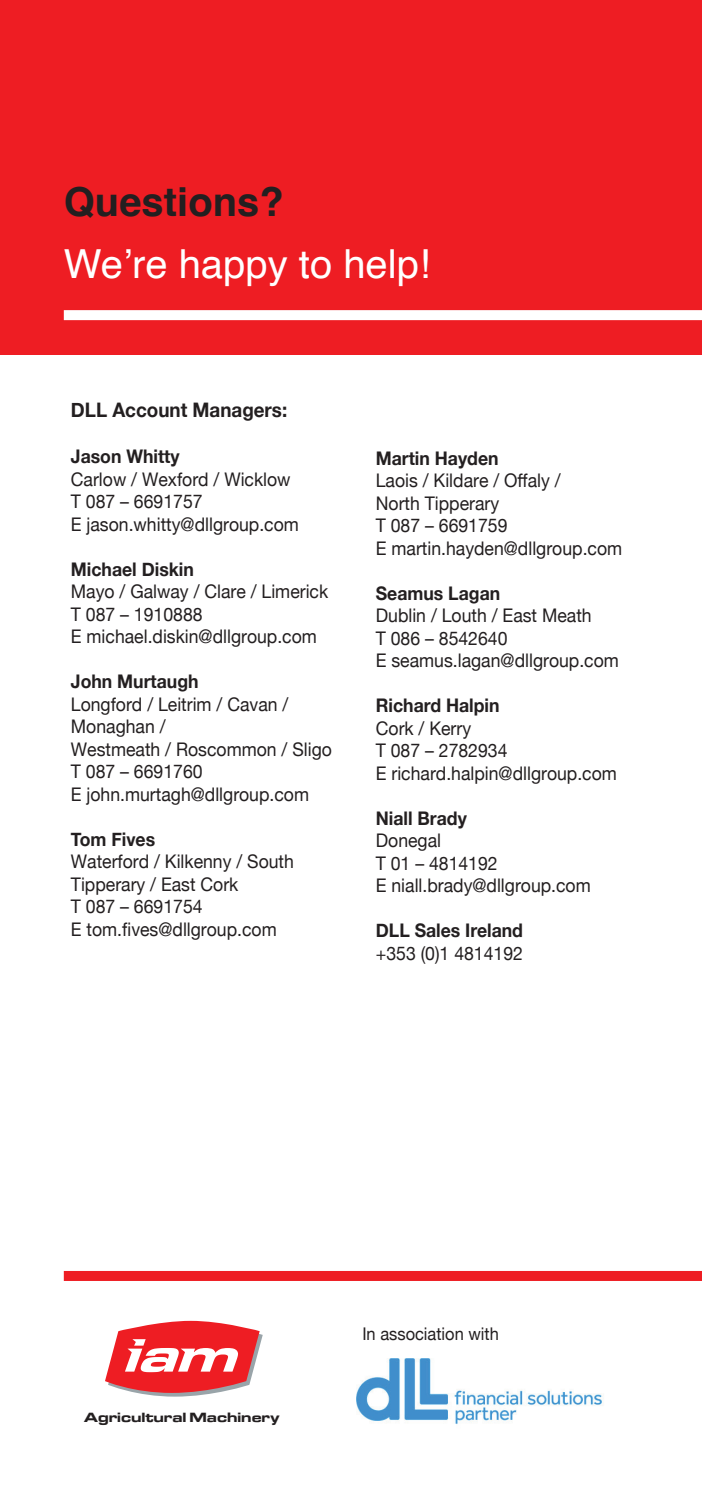
<style>
.page{position:relative;width:702px;height:1489px;background:#fff}
.page>*{position:absolute;margin:0;border:0;box-sizing:border-box;transform-origin:0 0}
.t1{font:40px "Helvetica";color:#fff}
.t2{font:700 40px "Helvetica";color:#231f20}
.t3{font:700 20px "Helvetica Neue";color:#231f20;scale:.94 1}
.t4{font:18.75px/22.5px "Helvetica Neue";color:#231f20;scale:.94 1}
.t5{font:700 18.75px "Helvetica Neue";color:#231f20;scale:.94 1}
.t6{font:17.5px "Helvetica Neue";color:#231f20;scale:.94 1}
.t7{font:700 expanded 14px "Eurostile MN";color:#231f20}
</style>
<div class="page">
<div style="left:0;top:0;width:702px;height:354px;background:#ee1d23"></div>
<div style="left:64px;top:310px;width:638px;height:10px;background:#fff"></div>
<div style="left:64px;top:1270px;width:638px;height:10px;background:#ee1d23"></div>
<svg style="left:105px;top:1320px;width:158px;height:76px"></svg>
<img style="left:356px;top:1358px;width:248px;height:66px">
<h1 class="t2" style="left:64px;top:177px;width:222px">Questions?</h1>
<h1 class="t1" style="left:64px;top:233px;width:368px">We’re happy to help!</h1>
<p class="t3" style="left:71px;top:394px;width:232px">DLL Account Managers:</p>
<p class="t5" style="left:71px;top:441px;width:117px">Jason Whitty</p>
<p class="t4" style="left:71px;top:469px;width:244px">Carlow / Wexford / Wicklow<br>T 087 – 6691757<br>E jason.whitty@dllgroup.com</p>
<p class="t5" style="left:71px;top:554px;width:132px">Michael Diskin</p>
<p class="t4" style="left:71px;top:581px;width:275px">Mayo / Galway / Clare / Limerick<br>T 087 – 1910888<br>E michael.diskin@dllgroup.com</p>
<p class="t5" style="left:71px;top:666px;width:137px">John Murtaugh</p>
<p class="t4" style="left:71px;top:694px;width:279px">Longford / Leitrim / Cavan /<br>Monaghan /<br>Westmeath / Roscommon / Sligo<br>T 087 – 6691760<br>E john.murtagh@dllgroup.com</p>
<p class="t5" style="left:71px;top:824px;width:91px">Tom Fives</p>
<p class="t4" style="left:71px;top:851px;width:239px">Waterford / Kilkenny / South<br>Tipperary / East Cork<br>T 087 – 6691754<br>E tom.fives@dllgroup.com</p>
<p class="t5" style="left:376px;top:443px;width:132px">Martin Hayden</p>
<p class="t4" style="left:376px;top:470px;width:263px">Laois / Kildare / Offaly /<br>North Tipperary<br>T 087 – 6691759<br>E martin.hayden@dllgroup.com</p>
<p class="t5" style="left:376px;top:578px;width:134px">Seamus Lagan</p>
<p class="t4" style="left:376px;top:605px;width:260px">Dublin / Louth / East Meath<br>T 086 – 8542640<br>E seamus.lagan@dllgroup.com</p>
<p class="t5" style="left:376px;top:690px;width:133px">Richard Halpin</p>
<p class="t4" style="left:376px;top:717px;width:258px">Cork / Kerry<br>T 087 – 2782934<br>E richard.halpin@dllgroup.com</p>
<p class="t5" style="left:376px;top:803px;width:98px">Niall Brady</p>
<p class="t4" style="left:376px;top:830px;width:230px">Donegal<br>T 01 – 4814192<br>E niall.brady@dllgroup.com</p>
<p class="t5" style="left:376px;top:915px;width:158px">DLL Sales Ireland</p>
<p class="t4" style="left:376px;top:942px;width:158px">+353 (0)1 4814192</p>
<p class="t7" style="left:84px;top:1409px;width:197px">Agricultural Machinery</p>
<p class="t6" style="left:362px;top:1320px;width:147px">In association with</p>
</div>
